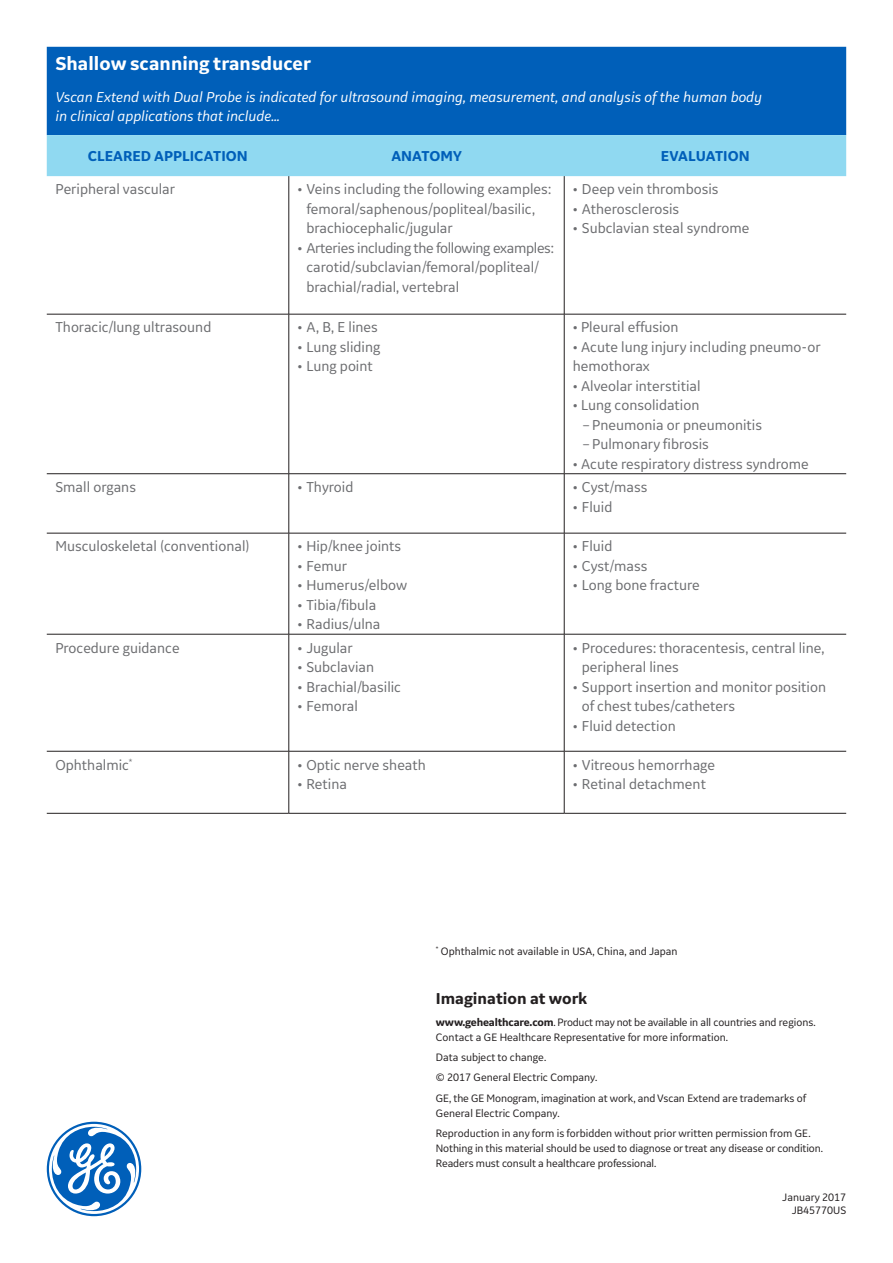
<style>
.page{position:relative;width:893px;height:1263px;background:#fff}
.page>*{position:absolute;margin:0;border:0;box-sizing:border-box;transform-origin:0 0}
.t1{font:700 19.5px "GE Inspira Sans";color:#fff}
.t2{font:700 16.5px "GE Inspira Sans";color:#231f20}
.t3{font:15px/19.5px "GE Inspira Sans";color:#6c6d70}
.t4{font:italic 15px/19.5px "GE Inspira Sans";color:#fff}
.t5{font:700 15px "GE Inspira Sans";color:#005fb9}
.t6{font:11.25px/15px "GE Inspira Sans";color:#231f20}
.s1{font-weight:700}
</style>
<div class="page">
<svg style="left:47px;top:1122px;width:94px;height:94px"></svg>
<hr style="left:289px;top:176px;width:1px;height:138px;background:#231f20">
<hr style="left:564px;top:176px;width:1px;height:138px;background:#231f20">
<hr style="left:47px;top:314px;width:242px;height:1px;background:#231f20">
<hr style="left:289px;top:314px;width:275px;height:1px;background:#231f20">
<hr style="left:289px;top:314px;width:1px;height:159px;background:#231f20">
<hr style="left:564px;top:314px;width:282px;height:1px;background:#231f20">
<hr style="left:564px;top:314px;width:1px;height:159px;background:#231f20">
<hr style="left:47px;top:473px;width:242px;height:1px;background:#231f20">
<hr style="left:289px;top:473px;width:275px;height:1px;background:#231f20">
<hr style="left:289px;top:474px;width:1px;height:59px;background:#231f20">
<hr style="left:564px;top:473px;width:282px;height:1px;background:#231f20">
<hr style="left:564px;top:474px;width:1px;height:59px;background:#231f20">
<hr style="left:47px;top:533px;width:242px;height:1px;background:#231f20">
<hr style="left:289px;top:533px;width:275px;height:1px;background:#231f20">
<hr style="left:289px;top:533px;width:1px;height:101px;background:#231f20">
<hr style="left:564px;top:533px;width:282px;height:1px;background:#231f20">
<hr style="left:564px;top:533px;width:1px;height:101px;background:#231f20">
<hr style="left:47px;top:634px;width:242px;height:1px;background:#231f20">
<hr style="left:289px;top:634px;width:275px;height:1px;background:#231f20">
<hr style="left:289px;top:634px;width:1px;height:117px;background:#231f20">
<hr style="left:564px;top:634px;width:282px;height:1px;background:#231f20">
<hr style="left:564px;top:634px;width:1px;height:117px;background:#231f20">
<hr style="left:47px;top:751px;width:242px;height:1px;background:#231f20">
<hr style="left:289px;top:751px;width:275px;height:1px;background:#231f20">
<hr style="left:289px;top:751px;width:1px;height:62px;background:#231f20">
<hr style="left:564px;top:751px;width:282px;height:1px;background:#231f20">
<hr style="left:564px;top:751px;width:1px;height:62px;background:#231f20">
<hr style="left:47px;top:813px;width:242px;height:1px;background:#231f20">
<hr style="left:289px;top:813px;width:275px;height:1px;background:#231f20">
<hr style="left:564px;top:813px;width:282px;height:1px;background:#231f20">
<div style="left:47px;top:47px;width:799px;height:88px;background:#005fb9"></div>
<div style="left:47px;top:135px;width:799px;height:41px;background:#90d9f1"></div>
<p class="t1" style="left:55px;top:52px;width:257px">Shallow scanning transducer</p>
<p class="t4" style="left:55px;top:87px;width:708px">Vscan Extend with Dual Probe is indicated for ultrasound imaging, measurement, and analysis of the human body in clinical applications that include…</p>
<p class="t5" style="left:88px;top:147px;width:161px">CLEARED APPLICATION</p>
<p class="t5" style="left:391px;top:147px;width:72px">ANATOMY</p>
<p class="t5" style="left:661px;top:147px;width:90px">EVALUATION</p>
<p class="t3" style="left:55px;top:179px;width:121px">Peripheral vascular</p>
<p class="t3" style="left:306px;top:179px;width:246px;text-indent:-9px">• Veins including the following examples: femoral/saphenous/popliteal/basilic, brachiocephalic/jugular</p>
<p class="t3" style="left:306px;top:238px;width:249px;text-indent:-9px">• Arteries including the following examples: carotid/subclavian/femoral/popliteal/ brachial/radial, vertebral</p>
<p class="t3" style="left:55px;top:317px;width:157px">Thoracic/lung ultrasound</p>
<p class="t3" style="left:297px;top:317px;width:82px">• A, B, E lines</p>
<p class="t3" style="left:297px;top:337px;width:84px">• Lung sliding</p>
<p class="t3" style="left:297px;top:356px;width:77px">• Lung point</p>
<p class="t3" style="left:573px;top:179px;width:147px">• Deep vein thrombosis</p>
<p class="t3" style="left:573px;top:199px;width:108px">• Atherosclerosis</p>
<p class="t3" style="left:573px;top:218px;width:178px">• Subclavian steal syndrome</p>
<p class="t3" style="left:573px;top:317px;width:107px">• Pleural effusion</p>
<p class="t3" style="left:573px;top:337px;width:249px">• Acute lung injury including pneumo-or hemothorax</p>
<p class="t3" style="left:573px;top:376px;width:129px">• Alveolar interstitial</p>
<p class="t3" style="left:573px;top:395px;width:128px">• Lung consolidation</p>
<p class="t3" style="left:583px;top:415px;width:181px">– Pneumonia or pneumonitis</p>
<p class="t3" style="left:583px;top:434px;width:128px">– Pulmonary fibrosis</p>
<p class="t3" style="left:573px;top:454px;width:237px">• Acute respiratory distress syndrome</p>
<p class="t3" style="left:55px;top:477px;width:82px">Small organs</p>
<p class="t3" style="left:297px;top:477px;width:57px">• Thyroid</p>
<p class="t3" style="left:573px;top:477px;width:76px">• Cyst/mass</p>
<p class="t3" style="left:573px;top:496px;width:41px">• Fluid</p>
<p class="t3" style="left:55px;top:536px;width:196px">Musculoskeletal (conventional)</p>
<p class="t3" style="left:297px;top:536px;width:105px">• Hip/knee joints</p>
<p class="t3" style="left:297px;top:556px;width:51px">• Femur</p>
<p class="t3" style="left:297px;top:575px;width:111px">• Humerus/elbow</p>
<p class="t3" style="left:297px;top:595px;width:80px">• Tibia/fibula</p>
<p class="t3" style="left:297px;top:614px;width:85px">• Radius/ulna</p>
<p class="t3" style="left:573px;top:536px;width:41px">• Fluid</p>
<p class="t3" style="left:573px;top:556px;width:76px">• Cyst/mass</p>
<p class="t3" style="left:573px;top:575px;width:128px">• Long bone fracture</p>
<p class="t3" style="left:55px;top:637px;width:126px">Procedure guidance</p>
<p class="t3" style="left:297px;top:637px;width:57px">• Jugular</p>
<p class="t3" style="left:297px;top:657px;width:78px">• Subclavian</p>
<p class="t3" style="left:297px;top:676px;width:105px">• Brachial/basilic</p>
<p class="t3" style="left:297px;top:696px;width:62px">• Femoral</p>
<p class="t3" style="left:55px;top:754px;width:78px">Ophthalmic<sup>*</sup></p>
<p class="t3" style="left:297px;top:754px;width:130px">• Optic nerve sheath</p>
<p class="t3" style="left:297px;top:774px;width:51px">• Retina</p>
<p class="t3" style="left:582px;top:637px;width:244px;text-indent:-9px">• Procedures: thoracentesis, central line, peripheral lines</p>
<p class="t3" style="left:582px;top:676px;width:246px;text-indent:-9px">• Support insertion and monitor position of chest tubes/catheters</p>
<p class="t3" style="left:573px;top:715px;width:104px">• Fluid detection</p>
<p class="t3" style="left:573px;top:754px;width:144px">• Vitreous hemorrhage</p>
<p class="t3" style="left:573px;top:774px;width:135px">• Retinal detachment</p>
<p class="t6" style="left:436px;top:943px;width:243px"><sup>*</sup> Ophthalmic not available in USA, China, and Japan</p>
<p class="t2" style="left:436px;top:988px;width:153px">Imagination at work</p>
<p class="t6" style="left:436px;top:1014px;width:381px"><span class="s1">www.gehealthcare.com</span>. Product may not be available in all countries and regions.<br>Contact a GE Healthcare Representative for more information.</p>
<p class="t6" style="left:436px;top:1049px;width:112px">Data subject to change.</p>
<p class="t6" style="left:436px;top:1070px;width:163px">© 2017 General Electric Company.</p>
<p class="t6" style="left:436px;top:1090px;width:372px">GE, the GE Monogram, imagination at work, and Vscan Extend are trademarks of<br>General Electric Company.</p>
<p class="t6" style="left:436px;top:1125px;width:389px">Reproduction in any form is forbidden without prior written permission from GE.<br>Nothing in this material should be used to diagnose or treat any disease or condition.<br>Readers must consult a healthcare professional.</p>
<p class="t6" style="left:782px;top:1190px;width:65px;line-height:13.5px;text-align:right">January 2017<br>JB45770US</p>
</div>
